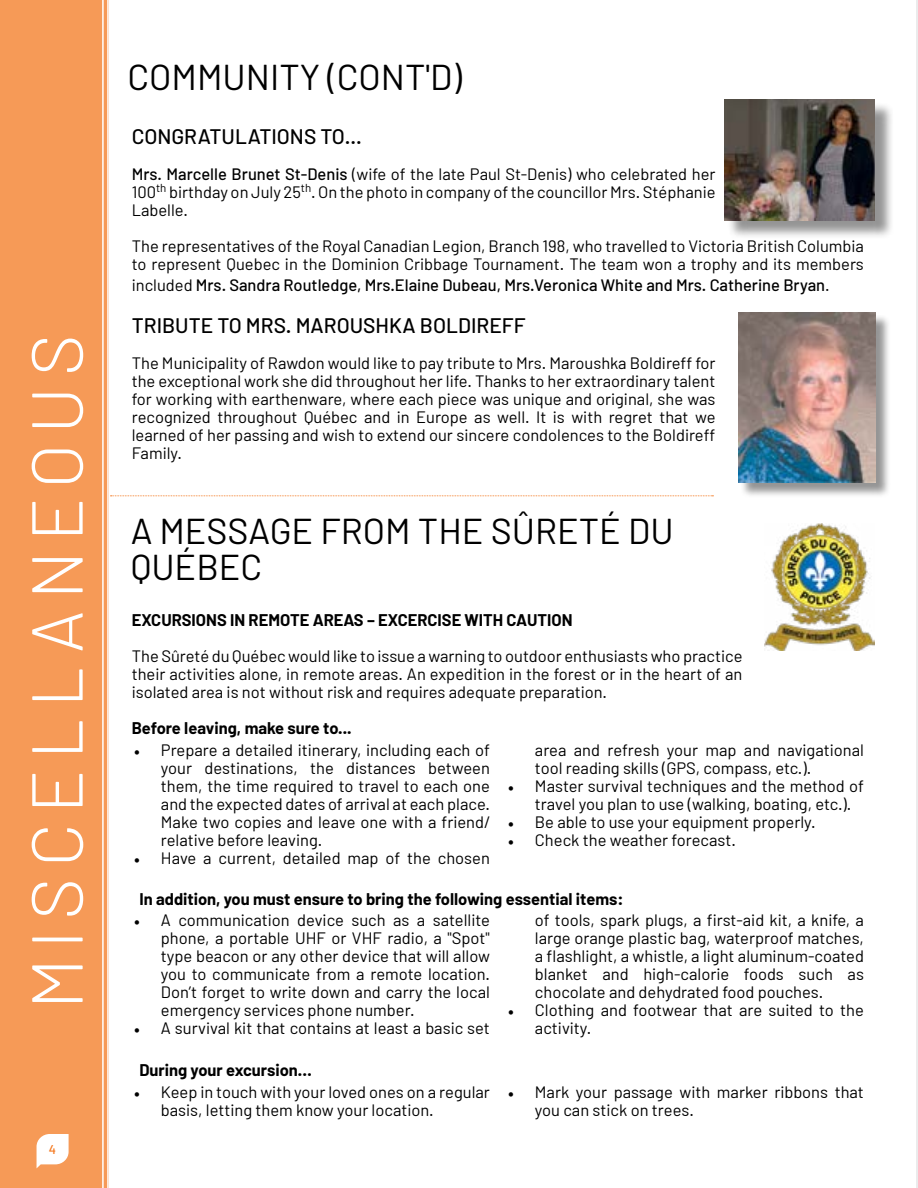
<style>
.page{position:relative;width:918px;height:1188px;background:#fff}
.page>*{position:absolute;margin:0;border:0;box-sizing:border-box;transform-origin:0 0}
.t1{font:300 72px "Barlow";letter-spacing:.14em;color:#fff}
.t2{font:35.85px/35.8px "Barlow";color:#000}
.t3{font:500 21px "Barlow";color:#000}
.t4{font:16.5px/18px "Barlow";color:#000;text-align:justify}
.t5{font:700 16.5px "Barlow";color:#000}
.t6{font:500 16.5px "Barlow";color:#000}
.t7{font:500 12.75px "Barlow";color:#f47920}
.s1{font-weight:500}
.s2{font-weight:400}
.s3{font-family:"Minion Pro"}
</style>
<div class="page">
<hr style="left:917px;top:0;width:1px;height:1188px;background:#ebebec">
<div style="left:0;top:0;width:109px;height:1188px;background:#f69a57"></div>
<hr style="left:102px;top:0;width:2px;height:1188px;background:#fff">
<hr style="left:107px;top:0;width:2px;height:1188px;background:#fff">
<img style="left:764px;top:523px;width:110px;height:127px">
<svg style="left:111px;top:495px;width:602px;height:1px"></svg>
<svg style="left:37px;top:1134px;width:32px;height:34px"></svg>
<div style="left:741px;top:315px;width:150px;height:183px;background:#000;opacity:.42"></div>
<img style="left:738px;top:312px;width:137px;height:171px">
<div style="left:727px;top:103px;width:167px;height:136px;background:#000;opacity:.42"></div>
<img style="left:725px;top:100px;width:150px;height:121px">
<h1 class="t1" style="left:12px;top:1009px;width:677px;rotate:-90deg">MISCELLANEOUS</h1>
<p class="t7" style="left:49px;top:1141px;width:9px">4</p>
<h2 class="t2" style="left:127px;top:58px;width:336px">COMMUNITY (CONT'D)</h2>
<p class="t3" style="left:132px;top:123px;width:232px">CONGRATULATIONS TO...</p>
<p class="t4" style="left:132px;top:164px;width:585px"><span class="s1">Mrs. Marcelle Brunet St-Denis</span> (wife of the late Paul St-Denis) who celebrated her 100<sup>th</sup> birthday on July 25<sup>th</sup>. On the photo in company of the councillor Mrs. Stéphanie Labelle.</p>
<p class="t4" style="left:132px;top:236px;width:734px">The representatives of the Royal Canadian Legion, Branch 198, who travelled to Victoria British Columbia to represent Quebec in the Dominion Cribbage Tournament. The team won a trophy and its members</p>
<p class="t6" style="left:132px;top:275px;width:699px"><span class="s2">included</span> Mrs. Sandra Routledge, Mrs.Elaine Dubeau, Mrs.Veronica White and Mrs. Catherine Bryan<span class="s2">.</span></p>
<p class="t3" style="left:132px;top:312px;width:395px">TRIBUTE TO MRS. MAROUSHKA BOLDIREFF</p>
<p class="t4" style="left:132px;top:353px;width:585px">The Municipality of Rawdon would like to pay tribute to Mrs. Maroushka Boldireff for the exceptional work she did throughout her life. Thanks to her extraordinary talent for working with earthenware, where each piece was unique and original, she was recognized throughout Québec and in Europe as well. It is with regret that we learned of her passing and wish to extend our sincere condolences to the Boldireff Family.</p>
<h2 class="t2" style="left:131px;top:513px;width:544px">A MESSAGE FROM THE SÛRETÉ DU<br>QUÉBEC</h2>
<p class="t5" style="left:132px;top:610px;width:442px">EXCURSIONS IN REMOTE AREAS – EXCERCISE WITH CAUTION</p>
<p class="t4" style="left:132px;top:647px;width:612px">The Sûreté du Québec would like to issue a warning to outdoor enthusiasts who practice their activities alone, in remote areas. An expedition in the forest or in the heart of an isolated area is not without risk and requires adequate preparation.</p>
<p class="t5" style="left:132px;top:718px;width:221px">Before leaving, make sure to...</p>
<p class="t4" style="left:161px;top:741px;width:331px;text-indent:-27px"><span class="s3">•</span> Prepare a detailed itinerary, including each of your destinations, the distances between them, the time required to travel to each one and the expected dates of arrival at each place.<br>Make two copies and leave one with a friend/ relative before leaving.</p>
<p class="t4" style="left:134px;top:849px;width:358px"><span class="s3">•</span> Have a current, detailed map of the chosen</p>
<p class="t4" style="left:535px;top:741px;width:331px">area and refresh your map and navigational tool reading skills (GPS, compass, etc.).</p>
<p class="t4" style="left:535px;top:777px;width:331px;text-indent:-27px"><span class="s3">•</span> Master survival techniques and the method of travel you plan to use (walking, boating, etc.).</p>
<p class="t4" style="left:508px;top:813px;width:309px"><span class="s3">•</span> Be able to use your equipment properly.</p>
<p class="t4" style="left:508px;top:831px;width:229px"><span class="s3">•</span> Check the weather forecast.</p>
<p class="t5" style="left:139px;top:888px;width:486px">In addition, you must ensure to bring the following essential items:</p>
<p class="t4" style="left:161px;top:911px;width:331px;text-indent:-27px"><span class="s3">•</span> A communication device such as a satellite phone, a portable UHF or VHF radio, a "Spot" type beacon or any other device that will allow you to communicate from a remote location.<br>Don’t forget to write down and carry the local emergency services phone number.</p>
<p class="t4" style="left:134px;top:1019px;width:358px"><span class="s3">•</span> A survival kit that contains at least a basic set</p>
<p class="t4" style="left:535px;top:911px;width:331px">of tools, spark plugs, a first-aid kit, a knife, a large orange plastic bag, waterproof matches, a flashlight, a whistle, a light aluminum-coated blanket and high-calorie foods such as chocolate and dehydrated food pouches.</p>
<p class="t4" style="left:535px;top:1001px;width:331px;text-indent:-27px"><span class="s3">•</span> Clothing and footwear that are suited to the activity.</p>
<p class="t5" style="left:139px;top:1059px;width:174px">During your excursion…</p>
<p class="t4" style="left:161px;top:1083px;width:331px;text-indent:-27px"><span class="s3">•</span> Keep in touch with your loved ones on a regular basis, letting them know your location.</p>
<p class="t4" style="left:535px;top:1083px;width:331px;text-indent:-27px"><span class="s3">•</span> Mark your passage with marker ribbons that you can stick on trees.</p>
</div>
